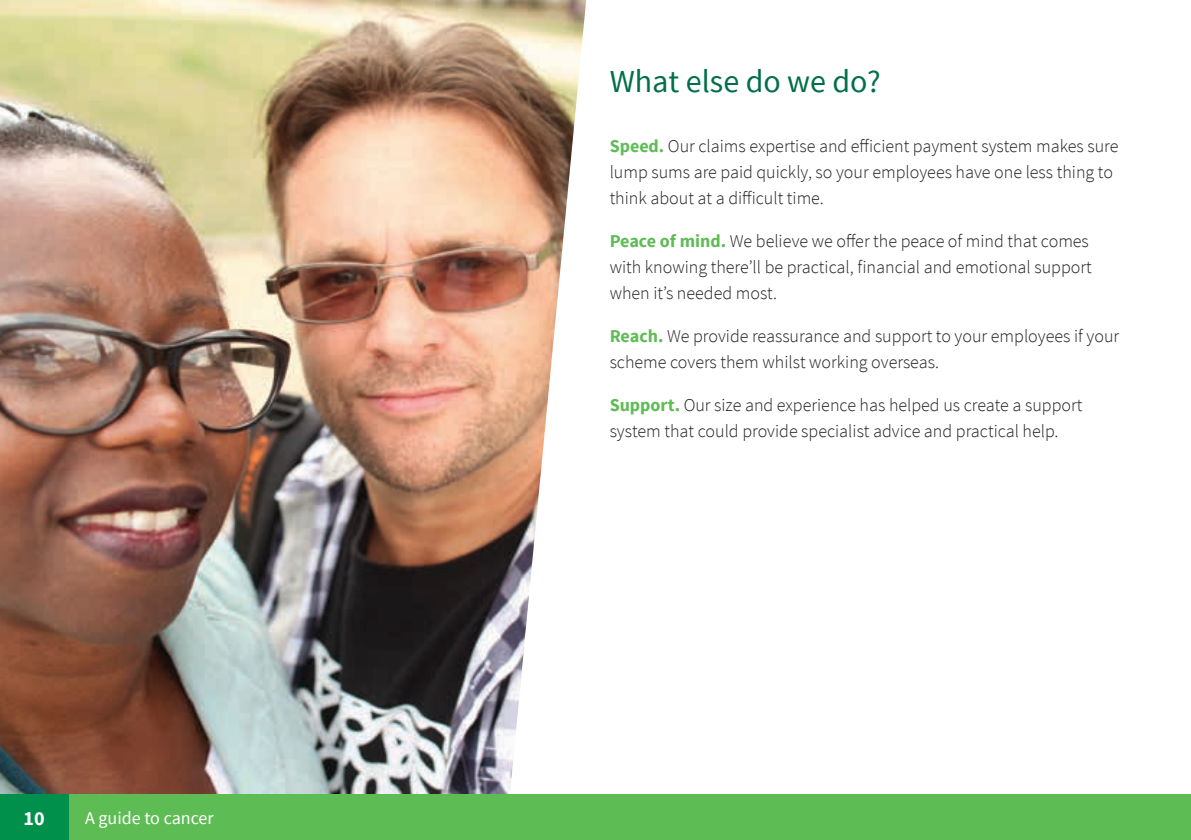
<style>
.page{position:relative;width:1191px;height:840px;background:#fff}
.page>*{position:absolute;margin:0;border:0;box-sizing:border-box;transform-origin:0 0}
.t1{font:32px "Source Sans Pro";color:#006f47}
.t2{font:700 20px "Source Sans Pro";color:#fff}
.t3{font:300 18px/26px "Source Sans Pro";color:#231f20}
.t4{font:18px "Source Sans Pro";color:#fff}
.s1{font-weight:700;color:#5ebc55}
</style>
<div class="page">
<img style="left:0;top:0;width:586px;height:794px">
<div style="left:68px;top:794px;width:1123px;height:45px;background:#5ebc55"></div>
<div style="left:0;top:794px;width:68px;height:45px;background:#00904c"></div>
<p class="t2" style="left:23px;top:804px;width:23px">10</p>
<p class="t4" style="left:85px;top:806px;width:130px">A guide to cancer</p>
<h1 class="t1" style="left:609px;top:62px;width:273px">What else do we do?</h1>
<p class="t3" style="left:609px;top:133px;width:510px"><span class="s1">Speed.</span> Our claims expertise and efficient payment system makes sure lump sums are paid quickly, so your employees have one less thing to think about at a difficult time.</p>
<p class="t3" style="left:609px;top:228px;width:483px"><span class="s1">Peace of mind.</span> We believe we offer the peace of mind that comes with knowing there’ll be practical, financial and emotional support when it’s needed most.</p>
<p class="t3" style="left:609px;top:323px;width:511px"><span class="s1">Reach.</span> We provide reassurance and support to your employees if your scheme covers them whilst working overseas.</p>
<p class="t3" style="left:609px;top:392px;width:474px"><span class="s1">Support.</span> Our size and experience has helped us create a support system that could provide specialist advice and practical help.</p>
</div>
